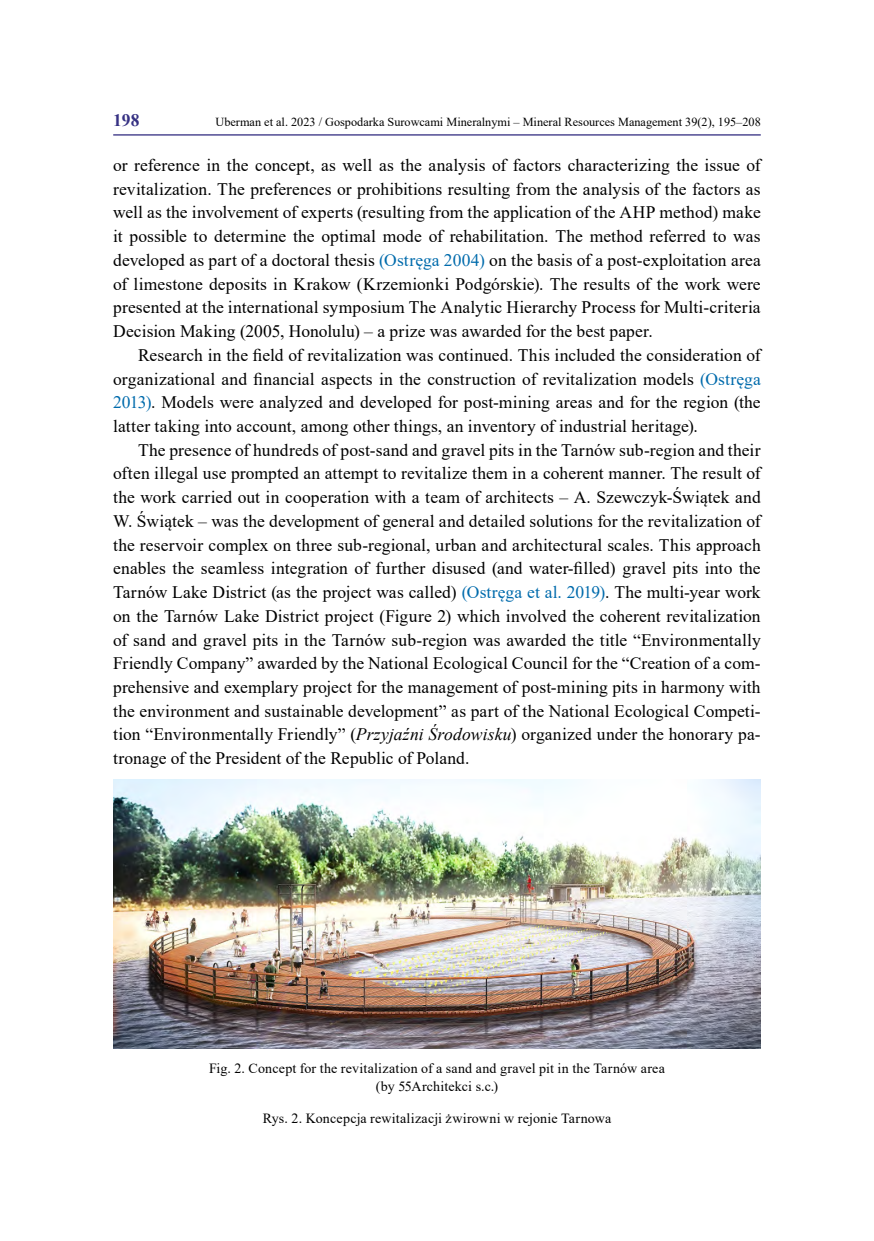
<style>
.page{position:relative;width:874px;height:1241px;background:#fff}
.page>*{position:absolute;margin:0;border:0;box-sizing:border-box;transform-origin:0 0}
.t1{font:17.5px/23.6px "Times New Roman";letter-spacing:.005em;color:#000;text-align:justify}
.t2{font:700 17.5px "Times New Roman";color:#363183}
.t3{font:14px/17.5px "Times New Roman";letter-spacing:.01em;color:#000;text-align:center}
.t4{font:12.25px "Times New Roman";color:#000}
.s1{color:#006bac}
.s2{font-style:italic}
</style>
<div class="page">
<hr style="left:113px;top:134px;width:647px;height:1px;background:#363183">
<img style="left:114px;top:779px;width:645px;height:269px">
<p class="t2" style="left:113px;top:107px;width:28px">198</p>
<p class="t4" style="left:215px;top:113px;width:546px">Uberman et al. 2023 / Gospodarka Surowcami Mineralnymi – Mineral Resources Management 39(2), 195–208</p>
<p class="t1" style="left:113px;top:153px;width:648px">or reference in the concept, as well as the analysis of factors characterizing the issue of revitalization. The preferences or prohibitions resulting from the analysis of the factors as well as the involvement of experts (resulting from the application of the AHP method) make it possible to determine the optimal mode of rehabilitation. The method referred to was developed as part of a doctoral thesis <span class="s1">(Ostręga 2004)</span> on the basis of a post-exploitation area of limestone deposits in Krakow (Krzemionki Podgórskie). The results of the work were presented at the international symposium The Analytic Hierarchy Process for Multi-criteria Decision Making (2005, Honolulu) – a prize was awarded for the best paper.</p>
<p class="t1" style="left:113px;top:342px;width:648px;text-indent:25px">Research in the field of revitalization was continued. This included the consideration of organizational and financial aspects in the construction of revitalization models <span class="s1">(Ostręga 2013)</span>. Models were analyzed and developed for post-mining areas and for the region (the latter taking into account, among other things, an inventory of industrial heritage).</p>
<p class="t1" style="left:113px;top:437px;width:648px;text-indent:25px">The presence of hundreds of post-sand and gravel pits in the Tarnów sub-region and their often illegal use prompted an attempt to revitalize them in a coherent manner. The result of the work carried out in cooperation with a team of architects – A. Szewczyk-Świątek and W. Świątek – was the development of general and detailed solutions for the revitalization of the reservoir complex on three sub-regional, urban and architectural scales. This approach enables the seamless integration of further disused (and water-filled) gravel pits into the Tarnów Lake District (as the project was called) <span class="s1">(Ostręga et al. 2019)</span>. The multi-year work on the Tarnów Lake District project (Figure 2) which involved the coherent revitalization of sand and gravel pits in the Tarnów sub-region was awarded the title “Environmentally Friendly Company” awarded by the National Ecological Council for the “Creation of a com&shy;prehensive and exemplary project for the management of post-mining pits in harmony with the environment and sustainable development” as part of the National Ecological Competi&shy;tion “Environmentally Friendly” (<span class="s2">Przyjaźni Środowisku</span>) organized under the honorary pa&shy;tronage of the President of the Republic of Poland.</p>
<p class="t3" style="left:209px;top:1059px;width:457px">Fig. 2. Concept for the revitalization of a sand and gravel pit in the Tarnów area (by 55Architekci s.c.)</p>
<p class="t3" style="left:262px;top:1109px;width:350px">Rys. 2. Koncepcja rewitalizacji żwirowni w rejonie Tarnowa</p>
</div>
